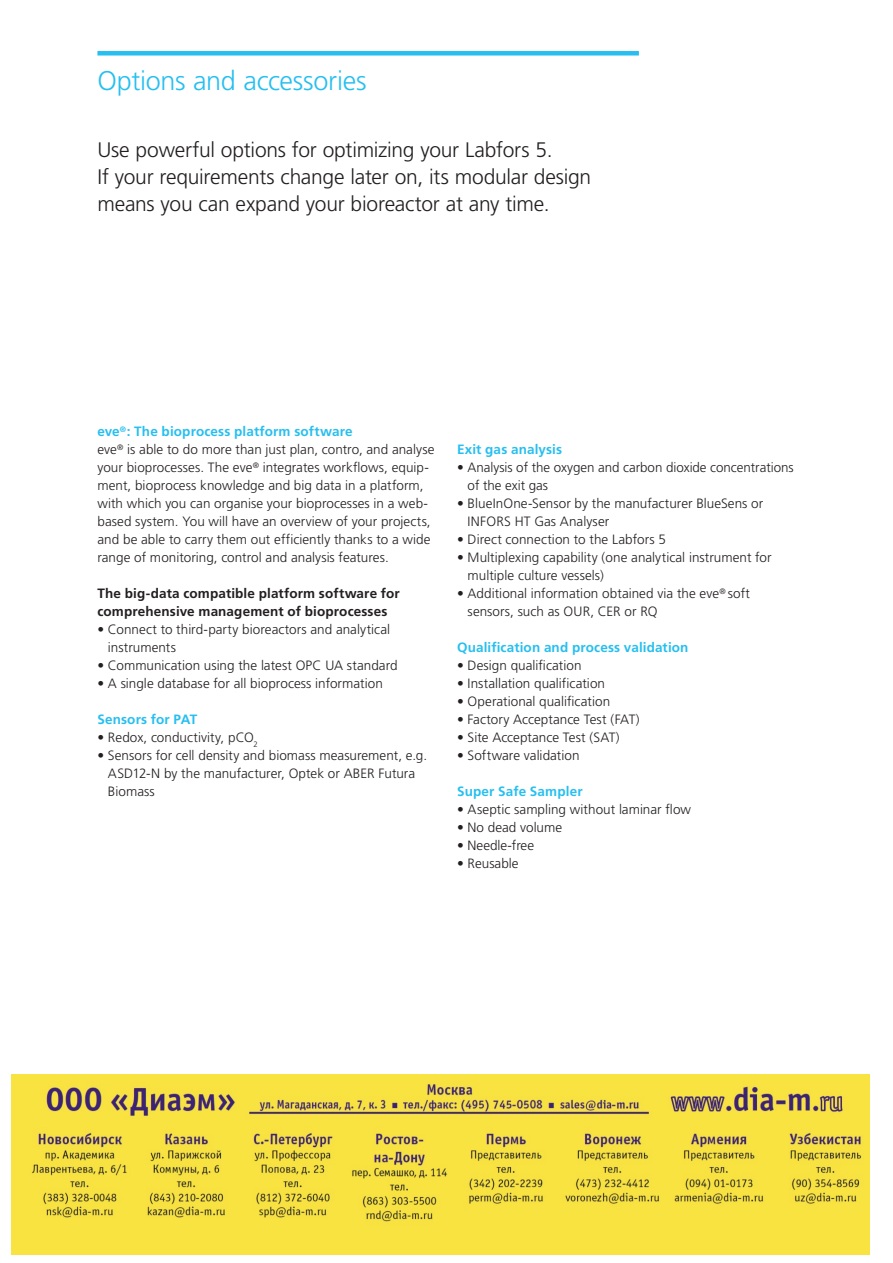
<style>
.page{position:relative;width:893px;height:1263px;background:#fff}
.page>*{position:absolute;margin:0;border:0;box-sizing:border-box;transform-origin:0 0}
.t1{font:300 27px "Frutiger";letter-spacing:-.01em;color:#26bff0}
.t2{font:300 21px/27px "Frutiger";letter-spacing:-.01em;color:#231f20}
.t3{font:300 13.5px/18px "Frutiger";color:#231f20}
.t4{font:700 13.5px "Frutiger";letter-spacing:.01em;color:#26bff0}
.t5{font:700 13.5px/18px "Frutiger";letter-spacing:.01em;color:#231f20}
.s1{font-weight:700;color:#26bff0}
</style>
<div class="page">
<div style="left:97px;top:51px;width:542px;height:5px;background:#26bff0"></div>
<img style="left:12px;top:1074px;width:858px;height:180px">
<h1 class="t1" style="left:97px;top:65px;width:271px">Options and accessories</h1>
<h2 class="t2" style="left:97px;top:137px;width:495px">Use powerful options for optimizing your Labfors 5.<br>If your requirements change later on, its modular design means you can expand your bioreactor at any time.</h2>
<p class="t3" style="left:97px;top:423px;width:339px"><span class="s1">eve</span><sup>®</sup><span class="s1">: The bioprocess platform software<br></span>eve<sup>®</sup> is able to do more than just plan, contro, and analyse your bioprocesses. The eve<sup>®</sup> integrates workflows, equip&shy;ment, bioprocess knowledge and big data in a platform, with which you can organise your bioprocesses in a web&shy;based system. You will have an overview of your projects, and be able to carry them out efficiently thanks to a wide range of monitoring, control and analysis features.</p>
<p class="t5" style="left:97px;top:585px;width:304px">The big-data compatible platform software for comprehensive management of bioprocesses</p>
<p class="t3" style="left:108px;top:621px;width:284px;text-indent:-11px">• Connect to third-party bioreactors and analytical instruments</p>
<p class="t3" style="left:97px;top:657px;width:302px">• Communication using the latest OPC UA standard</p>
<p class="t3" style="left:97px;top:675px;width:287px">• A single database for all bioprocess information</p>
<p class="t4" style="left:97px;top:712px;width:101px">Sensors for PAT</p>
<p class="t3" style="left:97px;top:729px;width:162px">• Redox, conductivity, pCO<sub>2</sub></p>
<p class="t3" style="left:108px;top:747px;width:321px;text-indent:-11px">• Sensors for cell density and biomass measurement, e.g.<br>ASD12-N by the manufacturer, Optek or ABER Futura<br>Biomass</p>
<p class="t4" style="left:457px;top:442px;width:107px">Exit gas analysis</p>
<p class="t3" style="left:468px;top:459px;width:328px;text-indent:-11px">• Analysis of the oxygen and carbon dioxide concentrations of the exit gas</p>
<p class="t3" style="left:468px;top:495px;width:297px;text-indent:-11px">• BlueInOne-Sensor by the manufacturer BlueSens or<br>INFORS HT Gas Analyser</p>
<p class="t3" style="left:457px;top:531px;width:210px">• Direct connection to the Labfors 5</p>
<p class="t3" style="left:468px;top:549px;width:306px;text-indent:-11px">• Multiplexing capability (one analytical instrument for multiple culture vessels)</p>
<p class="t3" style="left:468px;top:585px;width:284px;text-indent:-11px">• Additional information obtained via the eve<sup>®</sup> soft sensors, such as OUR, CER or RQ</p>
<p class="t4" style="left:457px;top:640px;width:233px">Qualification and process validation</p>
<p class="t3" style="left:457px;top:657px;width:126px">• Design qualification</p>
<p class="t3" style="left:457px;top:675px;width:149px">• Installation qualification</p>
<p class="t3" style="left:457px;top:693px;width:155px">• Operational qualification</p>
<p class="t3" style="left:457px;top:711px;width:184px">• Factory Acceptance Test (FAT)</p>
<p class="t3" style="left:457px;top:729px;width:164px">• Site Acceptance Test (SAT)</p>
<p class="t3" style="left:457px;top:747px;width:124px">• Software validation</p>
<p class="t4" style="left:457px;top:784px;width:127px">Super Safe Sampler</p>
<p class="t3" style="left:457px;top:801px;width:235px">• Aseptic sampling without laminar flow</p>
<p class="t3" style="left:457px;top:819px;width:107px">• No dead volume</p>
<p class="t3" style="left:457px;top:837px;width:79px">• Needle-free</p>
<p class="t3" style="left:457px;top:855px;width:63px">• Reusable</p>
</div>
